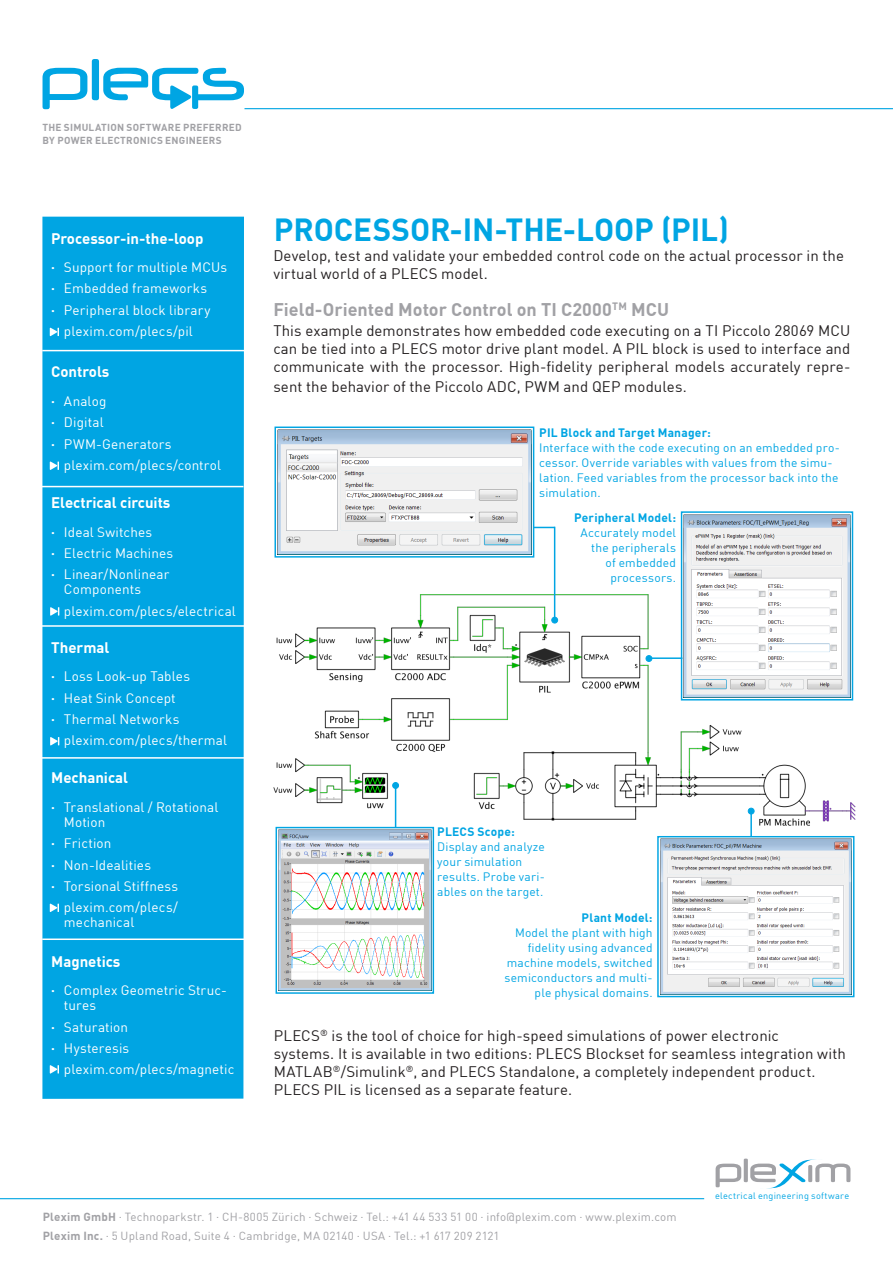
<style>
.page{position:relative;width:893px;height:1263px;background:#fff}
.page>*{position:absolute;margin:0;border:0;box-sizing:border-box;transform-origin:0 0}
.t1{font:700 31.35px "DIN Offc";letter-spacing:-.005em;color:#00a5e3}
.t2{font:700 18px "DIN Offc";color:#a1a1a5}
.Normal_Text{font:15px/18px "DIN Offc";letter-spacing:.005em;color:#231f20}
.SideTitle{font:700 15px "DIN Offc";color:#fff}
.t3{font:13.5px/15px "DIN Offc";letter-spacing:.01em;color:#fff}
.t4{font:12px/15px "DIN Offc";letter-spacing:.015em;color:#00a5e3}
.t5{font:700 12px "DIN Offc";letter-spacing:.02em;color:#00a5e3}
.t6{font:11.55px "DIN Offc";letter-spacing:.02em;color:#a1a1a5}
.t7{font:700 10.05px "DIN Offc";letter-spacing:.025em;color:#a1a1a5}
.t8{font:9.15px "DIN Offc";letter-spacing:.03em;color:#00a5e3}
.s1{font-weight:700}
</style>
<div class="page">
<svg style="left:716px;top:1158px;width:134px;height:30px"></svg>
<hr style="left:0;top:1198px;width:704px;height:1px;background:#00a5e3">
<svg style="left:43px;top:59px;width:201px;height:50px"></svg>
<hr style="left:244px;top:108px;width:649px;height:1px;background:#00a5e3">
<div style="left:42px;top:217px;width:202px;height:882px;background:#00a5e3"></div>
<hr style="left:42px;top:350px;width:202px;height:1px;background:#fff">
<hr style="left:41px;top:486px;width:202px;height:1px;background:#fff">
<hr style="left:42px;top:625px;width:202px;height:2px;background:#fff">
<hr style="left:42px;top:757px;width:202px;height:2px;background:#fff">
<hr style="left:42px;top:938px;width:202px;height:2px;background:#fff">
<svg style="left:50px;top:327px;width:9px;height:10px"></svg>
<img style="left:273px;top:593px;width:583px;height:233px">
<div style="left:645px;top:655px;width:7px;height:7px;border:1px solid #00a5e3;border-radius:50%"></div>
<svg style="left:275px;top:826px;width:160px;height:168px"></svg>
<svg style="left:680px;top:511px;width:174px;height:190px"></svg>
<svg style="left:657px;top:836px;width:198px;height:162px"></svg>
<svg style="left:682px;top:735px;width:10px;height:10px"></svg>
<div style="left:551px;top:617px;width:7px;height:6px;border:1px solid #00a5e3;border-radius:50%"></div>
<hr style="left:554px;top:527px;width:1px;height:96px;background:#00a5e3">
<hr style="left:649px;top:657px;width:33px;height:2px;background:#00a5e3">
<svg style="left:393px;top:782px;width:6px;height:6px"></svg>
<div style="left:392px;top:782px;width:7px;height:7px;border:1px solid #00a5e3;border-radius:50%"></div>
<hr style="left:395px;top:785px;width:1px;height:42px;background:#00a5e3">
<svg style="left:274px;top:426px;width:281px;height:132px"></svg>
<div style="left:748px;top:808px;width:7px;height:6px;border:1px solid #00a5e3;border-radius:50%"></div>
<hr style="left:750px;top:811px;width:2px;height:26px;background:#00a5e3">
<svg style="left:50px;top:736px;width:9px;height:10px"></svg>
<svg style="left:50px;top:461px;width:9px;height:9px"></svg>
<svg style="left:50px;top:607px;width:9px;height:9px"></svg>
<svg style="left:50px;top:903px;width:9px;height:9px"></svg>
<svg style="left:50px;top:1065px;width:9px;height:9px"></svg>
<p class="t7" style="left:43px;top:121px;width:201px">THE SIMULATION SOFTWARE PREFERRED</p>
<p class="t7" style="left:43px;top:134px;width:181px">BY POWER ELECTRONICS ENGINEERS</p>
<p class="SideTitle" style="left:51px;top:228px;width:154px">Processor-in-the-loop</p>
<p class="t3" style="left:51px;top:259px;width:177px"><span class="s1">·</span> Support for multiple MCUs</p>
<p class="t3" style="left:51px;top:281px;width:158px"><span class="s1">·</span> Embedded frameworks</p>
<p class="t3" style="left:51px;top:302px;width:161px"><span class="s1">·</span> Peripheral block library</p>
<p class="t3" style="left:51px;top:323px;width:143px"><span class="s1">·</span> plexim.com/plecs/pil</p>
<p class="SideTitle" style="left:51px;top:362px;width:60px">Controls</p>
<p class="t3" style="left:51px;top:393px;width:57px"><span class="s1">·</span> Analog</p>
<p class="t3" style="left:51px;top:415px;width:54px"><span class="s1">·</span> Digital</p>
<p class="t3" style="left:51px;top:436px;width:122px"><span class="s1">·</span> PWM-Generators</p>
<p class="t3" style="left:51px;top:457px;width:171px"><span class="s1">·</span> plexim.com/plecs/control</p>
<p class="SideTitle" style="left:51px;top:493px;width:121px">Electrical circuits</p>
<p class="t3" style="left:51px;top:524px;width:103px"><span class="s1">·</span> Ideal Switches</p>
<p class="t3" style="left:51px;top:545px;width:124px"><span class="s1">·</span> Electric Machines</p>
<p class="t3" style="left:64px;top:567px;width:107px;text-indent:-13px"><span class="s1">·</span> Linear/Nonlinear<br>Components</p>
<p class="t3" style="left:51px;top:603px;width:186px"><span class="s1">·</span> plexim.com/plecs/electrical</p>
<p class="SideTitle" style="left:51px;top:637px;width:60px">Thermal</p>
<p class="t3" style="left:51px;top:669px;width:140px"><span class="s1">·</span> Loss Look-up Tables</p>
<p class="t3" style="left:51px;top:690px;width:126px"><span class="s1">·</span> Heat Sink Concept</p>
<p class="t3" style="left:51px;top:711px;width:130px"><span class="s1">·</span> Thermal Networks</p>
<p class="t3" style="left:51px;top:733px;width:177px"><span class="s1">·</span> plexim.com/plecs/thermal</p>
<p class="SideTitle" style="left:51px;top:768px;width:78px">Mechanical</p>
<p class="t3" style="left:64px;top:799px;width:156px;text-indent:-13px"><span class="s1">·</span> Translational / Rotational<br>Motion</p>
<p class="t3" style="left:51px;top:835px;width:62px"><span class="s1">·</span> Friction</p>
<p class="t3" style="left:51px;top:857px;width:101px"><span class="s1">·</span> Non-Idealities</p>
<p class="t3" style="left:51px;top:878px;width:129px"><span class="s1">·</span> Torsional Stiffness</p>
<p class="t3" style="left:64px;top:900px;width:115px;text-indent:-13px"><span class="s1">·</span> plexim.com/plecs/ mechanical</p>
<p class="SideTitle" style="left:51px;top:951px;width:71px">Magnetics</p>
<p class="t3" style="left:64px;top:983px;width:164px;text-indent:-13px"><span class="s1">·</span> Complex Geometric Struc&shy;tures</p>
<p class="t3" style="left:51px;top:1019px;width:78px"><span class="s1">·</span> Saturation</p>
<p class="t3" style="left:51px;top:1040px;width:80px"><span class="s1">·</span> Hysteresis</p>
<p class="t3" style="left:51px;top:1062px;width:185px"><span class="s1">·</span> plexim.com/plecs/magnetic</p>
<p class="t1" style="left:274px;top:209px;width:457px">PROCESSOR-IN-THE-LOOP (PIL)</p>
<p class="Normal_Text" style="left:273px;top:246px;width:572px">Develop, test and validate your embedded control code on the actual processor in the virtual world of a PLECS model.</p>
<p class="t2" style="left:273px;top:298px;width:397px">Field-Oriented Motor Control on TI C2000<sup>TM</sup> MCU</p>
<p class="Normal_Text" style="left:273px;top:322px;width:579px;text-align:justify">This example demonstrates how embedded code executing on a TI Piccolo 28069 MCU can be tied into a PLECS motor drive plant model. A PIL block is used to interface and communicate with the processor. High-fidelity peripheral models accurately repre-</p>
<p class="Normal_Text" style="left:273px;top:377px;width:415px">sent the behavior of the Piccolo ADC, PWM and QEP modules.</p>
<p class="t5" style="left:539px;top:425px;width:173px">PIL Block and Target Manager:</p>
<p class="t4" style="left:539px;top:440px;width:302px">Interface with the code executing on an embedded pro&shy;cessor. Override variables with values from the simu&shy;lation. Feed variables from the processor back into the simulation.</p>
<p class="t4" style="left:574px;top:510px;width:104px;text-align:right"><span class="s1">Peripheral Model:<br></span>Accurately model the peripherals<br>of embedded processors.</p>
<p class="t5" style="left:437px;top:824px;width:79px">PLECS Scope:</p>
<p class="t4" style="left:437px;top:839px;width:109px">Display and analyze</p>
<p class="t4" style="left:437px;top:854px;width:87px">your simulation</p>
<p class="t4" style="left:437px;top:869px;width:109px">results. Probe vari&shy;ables on the target.</p>
<p class="t4" style="left:504px;top:910px;width:150px;text-align:right"><span class="s1">Plant Model:<br></span>Model the plant with high fidelity using advanced machine models, switched semiconductors and multi&shy;ple physical domains.</p>
<p class="Normal_Text" style="left:274px;top:1026px;width:507px">PLECS<sup>®</sup> is the tool of choice for high-speed simulations of power electronic</p>
<p class="Normal_Text" style="left:274px;top:1044px;width:574px">systems. It is available in two editions: PLECS Blockset for seamless integration with<br>MATLAB<sup>®</sup>/Simulink<sup>®</sup>, and PLECS Standalone, a completely independent product.<br>PLECS PIL is licensed as a separate feature.</p>
<p class="t8" style="left:715px;top:1189px;width:136px">electrical engineering software</p>
<p class="t6" style="left:43px;top:1209px;width:635px"><span class="s1">Plexim GmbH</span> . Technoparkstr. 1 . CH-8005 Zürich . Schweiz . Tel.: +41 44 533 51 00 . info@plexim.com . www.plexim.com</p>
<p class="t6" style="left:43px;top:1228px;width:458px"><span class="s1">Plexim Inc.</span> . 5 Upland Road, Suite 4 . Cambridge, MA 02140 . USA . Tel.: +1 617 209 2121</p>
</div>
